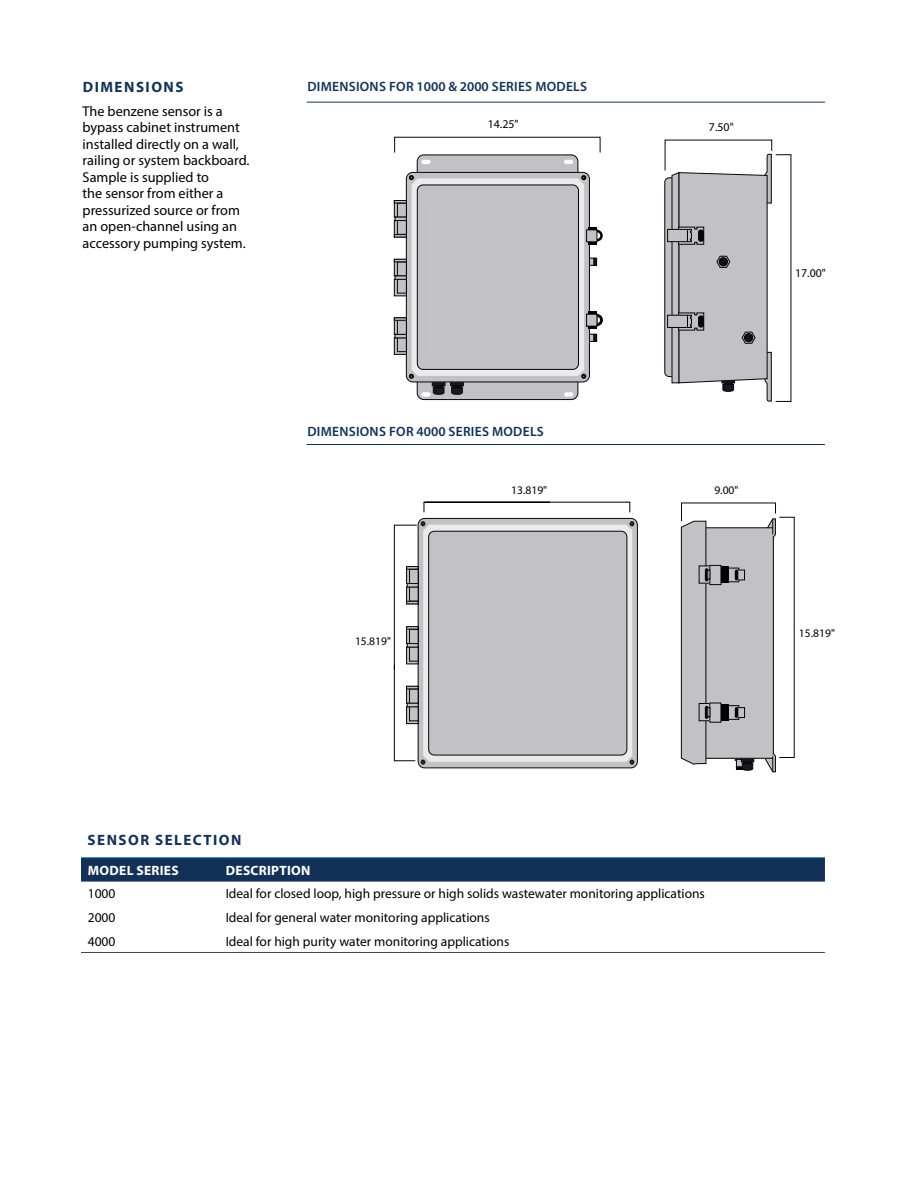
<style>
.page{position:relative;width:918px;height:1188px;background:#fff}
.page>*{position:absolute;margin:0;border:0;box-sizing:border-box;transform-origin:0 0}
.t1{font:700 15px "Myriad Pro";letter-spacing:.1em;color:#133156}
.t2{font:14.25px/16.5px "Myriad Pro";color:#000}
.t3{font:13.5px "Myriad Pro";color:#000}
.t4{font:600 13.5px "Myriad Pro";letter-spacing:.02em;color:#133156}
.t5{font:700 13.5px "Myriad Pro";letter-spacing:.02em;color:#fff}
.t6{font:11.85px "Myriad Pro";color:#000}
.t7{font:11.55px "Myriad Pro";color:#000}
</style>
<div class="page">
<div style="left:588px;top:258px;width:6px;height:7px;background:#c2c2c6"></div>
<div style="left:588px;top:258px;width:6px;height:7px;border:1px solid #050606"></div>
<svg style="left:594px;top:258px;width:3px;height:7px"></svg>
<div style="left:588px;top:334px;width:6px;height:7px;background:#c2c2c6"></div>
<div style="left:588px;top:334px;width:6px;height:8px;border:1px solid #050606"></div>
<svg style="left:594px;top:334px;width:3px;height:8px"></svg>
<div style="left:417px;top:155px;width:161px;height:245px;background:#c2c2c6;border-radius:7px"></div>
<div style="left:406px;top:172px;width:183px;height:210px;background:#c2c2c6;border-radius:7px"></div>
<div style="left:406px;top:172px;width:184px;height:210px;border:1px solid #050606;border-radius:7px"></div>
<div style="left:412px;top:178px;width:172px;height:198px;background:#ecebec;border-radius:6px"></div>
<div style="left:417px;top:185px;width:161px;height:184px;background:#c2c2c6;border-radius:6px"></div>
<div style="left:417px;top:185px;width:162px;height:185px;border:1px solid #050606;border-radius:6px"></div>
<svg style="left:421px;top:160px;width:10px;height:4px"></svg>
<svg style="left:564px;top:160px;width:9px;height:4px"></svg>
<div style="left:421px;top:392px;width:10px;height:5px;background:#fff;border-radius:2px"></div>
<div style="left:564px;top:392px;width:9px;height:5px;background:#fff;border-radius:2px"></div>
<svg style="left:432px;top:382px;width:13px;height:4px"></svg>
<svg style="left:432px;top:386px;width:13px;height:9px"></svg>
<svg style="left:450px;top:382px;width:13px;height:4px"></svg>
<svg style="left:451px;top:386px;width:12px;height:9px"></svg>
<svg style="left:396px;top:203px;width:1px;height:12px"></svg>
<div style="left:394px;top:200px;width:13px;height:17px;border:1px solid #050606"></div>
<div style="left:397px;top:203px;width:9px;height:14px;background:#c2c2c6"></div>
<div style="left:397px;top:203px;width:10px;height:14px;border:1px solid #050606"></div>
<svg style="left:394px;top:200px;width:13px;height:3px"></svg>
<div style="left:394px;top:220px;width:12px;height:17px;background:#b0b1b4"></div>
<div style="left:394px;top:220px;width:13px;height:17px;border:1px solid #050606"></div>
<div style="left:397px;top:220px;width:9px;height:14px;background:#c2c2c6"></div>
<div style="left:397px;top:220px;width:10px;height:14px;border:1px solid #050606"></div>
<svg style="left:394px;top:234px;width:13px;height:3px"></svg>
<div style="left:395px;top:217px;width:12px;height:4px;border:1px solid #050606"></div>
<svg style="left:396px;top:262px;width:1px;height:12px"></svg>
<div style="left:394px;top:259px;width:13px;height:17px;border:1px solid #050606"></div>
<div style="left:397px;top:262px;width:9px;height:14px;background:#c2c2c6"></div>
<div style="left:397px;top:262px;width:10px;height:14px;border:1px solid #050606"></div>
<svg style="left:394px;top:259px;width:13px;height:3px"></svg>
<svg style="left:396px;top:281px;width:9px;height:13px"></svg>
<div style="left:394px;top:279px;width:13px;height:17px;border:1px solid #050606"></div>
<div style="left:397px;top:279px;width:9px;height:14px;background:#c2c2c6"></div>
<div style="left:397px;top:279px;width:10px;height:14px;border:1px solid #050606"></div>
<div style="left:395px;top:276px;width:12px;height:4px;border:1px solid #050606"></div>
<svg style="left:396px;top:320px;width:1px;height:13px"></svg>
<div style="left:394px;top:318px;width:13px;height:17px;border:1px solid #050606"></div>
<div style="left:397px;top:321px;width:9px;height:13px;background:#c2c2c6"></div>
<div style="left:397px;top:320px;width:10px;height:15px;border:1px solid #050606"></div>
<svg style="left:394px;top:318px;width:13px;height:2px"></svg>
<div style="left:394px;top:338px;width:12px;height:16px;background:#b0b1b4"></div>
<div style="left:394px;top:338px;width:13px;height:17px;border:1px solid #050606"></div>
<div style="left:397px;top:338px;width:9px;height:14px;background:#c2c2c6"></div>
<div style="left:397px;top:338px;width:10px;height:14px;border:1px solid #050606"></div>
<div style="left:395px;top:334px;width:12px;height:4px;border:1px solid #050606"></div>
<svg style="left:409px;top:175px;width:5px;height:5px"></svg>
<svg style="left:581px;top:175px;width:5px;height:5px"></svg>
<svg style="left:409px;top:374px;width:5px;height:5px"></svg>
<svg style="left:581px;top:374px;width:5px;height:5px"></svg>
<div style="left:589px;top:227px;width:8px;height:17px;background:#000"></div>
<div style="left:591px;top:230px;width:12px;height:12px;border:3px solid #000;border-radius:50%"></div>
<div style="left:587px;top:230px;width:10px;height:12px;background:#c2c2c6"></div>
<div style="left:586px;top:230px;width:11px;height:12px;border:1px solid #050606"></div>
<div style="left:589px;top:312px;width:8px;height:17px;background:#000"></div>
<div style="left:591px;top:314px;width:12px;height:12px;border:3px solid #000;border-radius:50%"></div>
<div style="left:587px;top:314px;width:10px;height:12px;background:#c2c2c6"></div>
<div style="left:586px;top:314px;width:11px;height:12px;border:1px solid #050606"></div>
<svg style="left:665px;top:140px;width:107px;height:261px"></svg>
<hr style="left:307px;top:102px;width:518px;height:1px;background:#133156">
<hr style="left:307px;top:444px;width:518px;height:1px;background:#133156">
<svg style="left:81px;top:858px;width:744px;height:24px;background:#163559"></svg>
<hr style="left:81px;top:952px;width:145px;height:1px;background:#3a434a">
<hr style="left:226px;top:952px;width:599px;height:1px;background:#3a434a">
<hr style="left:81px;top:857px;width:145px;height:1px;background:#006784">
<hr style="left:226px;top:857px;width:599px;height:1px;background:#006784">
<svg style="left:681px;top:503px;width:95px;height:269px;background:#bcbcbf"></svg>
<div style="left:418px;top:518px;width:219px;height:250px;background:#c2c2c5;border-radius:6px"></div>
<div style="left:418px;top:518px;width:220px;height:250px;border:1px solid #070707;border-radius:6px"></div>
<svg style="left:423px;top:525px;width:209px;height:237px;background:#d6d5d6"></svg>
<div style="left:429px;top:531px;width:198px;height:224px;background:#c2c2c5;border-radius:6px"></div>
<div style="left:429px;top:531px;width:198px;height:224px;border:1px solid #070707;border-radius:6px"></div>
<div style="left:407px;top:567px;width:11px;height:17px;background:#c2c2c5"></div>
<div style="left:406px;top:566px;width:12px;height:18px;border:1px solid #070707"></div>
<div style="left:409px;top:569px;width:9px;height:15px;border:1px solid #070707"></div>
<svg style="left:406px;top:566px;width:12px;height:3px"></svg>
<div style="left:407px;top:587px;width:11px;height:17px;background:#c2c2c5"></div>
<div style="left:406px;top:587px;width:12px;height:17px;border:1px solid #070707"></div>
<div style="left:409px;top:587px;width:9px;height:14px;border:1px solid #070707"></div>
<svg style="left:406px;top:601px;width:12px;height:3px"></svg>
<div style="left:407px;top:583px;width:11px;height:4px;border:1px solid #070707"></div>
<div style="left:407px;top:627px;width:11px;height:17px;background:#c2c2c5"></div>
<div style="left:406px;top:626px;width:12px;height:18px;border:1px solid #070707"></div>
<div style="left:409px;top:629px;width:9px;height:15px;border:1px solid #070707"></div>
<svg style="left:406px;top:626px;width:12px;height:3px"></svg>
<svg style="left:408px;top:649px;width:8px;height:13px"></svg>
<div style="left:406px;top:647px;width:12px;height:17px;border:1px solid #070707"></div>
<div style="left:410px;top:647px;width:8px;height:14px;background:#c2c2c5"></div>
<div style="left:409px;top:647px;width:9px;height:14px;border:1px solid #070707"></div>
<div style="left:407px;top:643px;width:11px;height:4px;border:1px solid #070707"></div>
<div style="left:407px;top:686px;width:11px;height:17px;background:#c2c2c5"></div>
<div style="left:406px;top:686px;width:12px;height:17px;border:1px solid #070707"></div>
<div style="left:409px;top:689px;width:9px;height:14px;border:1px solid #070707"></div>
<svg style="left:406px;top:686px;width:12px;height:3px"></svg>
<svg style="left:408px;top:709px;width:8px;height:13px"></svg>
<div style="left:406px;top:707px;width:12px;height:17px;border:1px solid #070707"></div>
<div style="left:410px;top:707px;width:8px;height:14px;background:#c2c2c5"></div>
<div style="left:409px;top:707px;width:9px;height:14px;border:1px solid #070707"></div>
<div style="left:407px;top:703px;width:11px;height:4px;border:1px solid #070707"></div>
<svg style="left:630px;top:521px;width:4px;height:5px"></svg>
<svg style="left:421px;top:760px;width:4px;height:5px"></svg>
<svg style="left:630px;top:760px;width:4px;height:5px"></svg>
<hr style="left:550px;top:502px;width:77px;height:1px;background:#000">
<svg style="left:424px;top:502px;width:126px;height:10px"></svg>
<svg style="left:627px;top:502px;width:4px;height:10px"></svg>
<hr style="left:394px;top:528px;width:1px;height:141px;background:#000">
<hr style="left:394px;top:665px;width:1px;height:93px;background:#000">
<svg style="left:394px;top:758px;width:21px;height:4px"></svg>
<svg style="left:394px;top:521px;width:31px;height:7px"></svg>
<p class="t1" style="left:83px;top:77px;width:102px">DIMENSIONS</p>
<p class="t2" style="left:83px;top:102px;width:168px">The benzene sensor is a bypass cabinet instrument installed directly on a wall, railing or system backboard.<br>Sample is supplied to<br>the sensor from either a pressurized source or from an open-channel using an accessory pumping system.</p>
<p class="t4" style="left:307px;top:78px;width:281px">DIMENSIONS FOR 1000 &amp; 2000 SERIES MODELS</p>
<p class="t6" style="left:488px;top:116px;width:32px">14.25"</p>
<p class="t6" style="left:709px;top:119px;width:26px">7.50"</p>
<p class="t6" style="left:795px;top:266px;width:32px">17.00"</p>
<p class="t4" style="left:307px;top:423px;width:238px">DIMENSIONS FOR 4000 SERIES MODELS</p>
<p class="t7" style="left:355px;top:634px;width:38px">15.819"</p>
<p class="t7" style="left:511px;top:483px;width:38px">13.819"</p>
<p class="t7" style="left:714px;top:483px;width:26px">9.00"</p>
<p class="t7" style="left:799px;top:626px;width:38px">15.819"</p>
<p class="t1" style="left:88px;top:830px;width:155px">SENSOR SELECTION</p>
<p class="t5" style="left:88px;top:862px;width:92px">MODEL SERIES</p>
<p class="t5" style="left:226px;top:862px;width:86px">DESCRIPTION</p>
<p class="t3" style="left:88px;top:886px;width:29px">1000</p>
<p class="t3" style="left:226px;top:886px;width:481px">Ideal for closed loop, high pressure or high solids wastewater monitoring applications</p>
<p class="t3" style="left:88px;top:909px;width:29px">2000</p>
<p class="t3" style="left:226px;top:909px;width:266px">Ideal for general water monitoring applications</p>
<p class="t3" style="left:88px;top:933px;width:29px">4000</p>
<p class="t3" style="left:226px;top:933px;width:285px">Ideal for high purity water monitoring applications</p>
</div>
